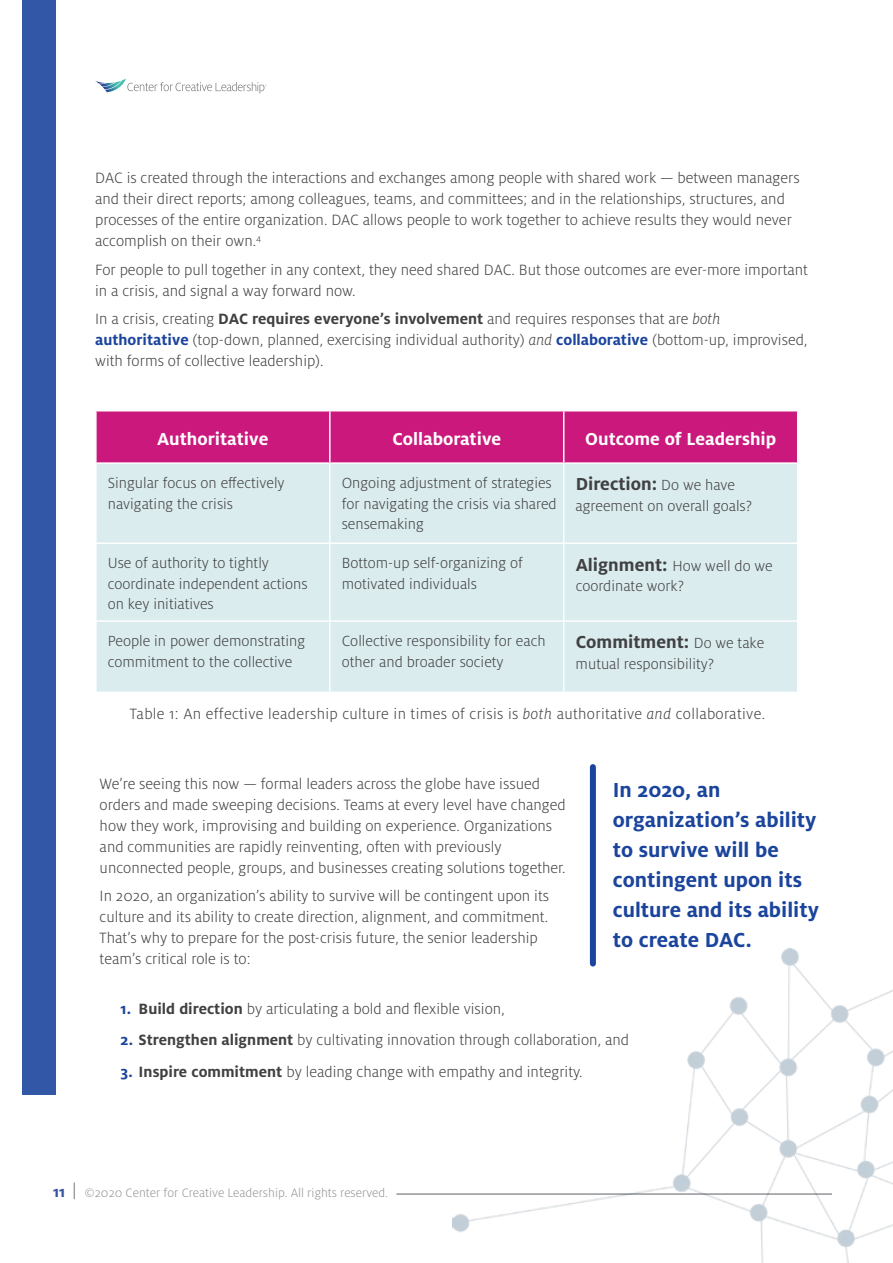
<style>
.page{position:relative;width:893px;height:1263px;background:#fff}
.page>*{position:absolute;margin:0;border:0;box-sizing:border-box;transform-origin:0 0}
.t1{font:700 22.5px/30px "Milo Pro";color:#1b449c}
.t2{font:700 19.2px "Milo Pro";color:#fff}
.t3{font:700 19.2px "Milo Pro";color:#414042}
.t4{font:300 16.5px/21px "Milo Pro";color:#414042}
.t5{font:300 16.5px "Milo Pro";letter-spacing:.02em;color:#414042}
.t6{font:300 16.2px/20.7px "Milo Pro";color:#414042}
.t7{font:300 13.5px "Milo Pro";color:#939598}
.s1{font-weight:700}
.s2{font-style:italic}
.s3{font-weight:700;color:#1b449c}
.s4{font-weight:300;font-size:16.2px}
.s5{font-weight:700;font-size:19.2px}
.s6{font-weight:700;font-size:16.5px;color:#3551a3}
.s7{font-size:16.5px;color:#414042}
</style>
<div class="page">
<hr style="left:396px;top:1193px;width:436px;height:2px;background:#939598">
<svg style="left:95px;top:79px;width:172px;height:15px"></svg>
<img style="left:452px;top:948px;width:441px;height:315px">
<div style="left:22px;top:0;width:34px;height:1094px;background:#3257a6"></div>
<div style="left:97px;top:411px;width:700px;height:51px;background:#ca187c"></div>
<div style="left:97px;top:464px;width:700px;height:228px;background:#daecee"></div>
<hr style="left:329px;top:411px;width:2px;height:51px;background:#fff">
<hr style="left:563px;top:411px;width:1px;height:51px;background:#fff">
<hr style="left:329px;top:464px;width:2px;height:78px;background:#fff">
<hr style="left:563px;top:464px;width:1px;height:78px;background:#fff">
<hr style="left:95px;top:542px;width:235px;height:2px;background:#fff">
<hr style="left:330px;top:542px;width:234px;height:2px;background:#fff">
<hr style="left:329px;top:544px;width:2px;height:76px;background:#fff">
<hr style="left:564px;top:542px;width:234px;height:2px;background:#fff">
<hr style="left:563px;top:544px;width:1px;height:76px;background:#fff">
<hr style="left:95px;top:620px;width:235px;height:2px;background:#fff">
<hr style="left:330px;top:620px;width:234px;height:2px;background:#fff">
<hr style="left:329px;top:622px;width:2px;height:70px;background:#fff">
<hr style="left:564px;top:620px;width:234px;height:2px;background:#fff">
<hr style="left:563px;top:622px;width:1px;height:70px;background:#fff">
<div style="left:590px;top:767px;width:6px;height:196px;background:#1b449c"></div>
<p class="t4" style="left:95px;top:168px;width:706px">DAC is created through the interactions and exchanges among people with shared work — between managers and their direct reports; among colleagues, teams, and committees; and in the relationships, structures, and processes of the entire organization. DAC allows people to work together to achieve results they would never accomplish on their own.<sup>4</sup></p>
<p class="t4" style="left:95px;top:259px;width:714px">For people to pull together in any context, they need shared DAC. But those outcomes are ever-more important in a crisis, and signal a way forward now.</p>
<p class="t4" style="left:95px;top:309px;width:714px">In a crisis, creating <span class="s1">DAC requires everyone’s involvement</span> and requires responses that are <span class="s2">both </span><span class="s3">authoritative</span> (top-down, planned, exercising individual authority) <span class="s2">and</span> <span class="s3">collaborative</span> (bottom-up, improvised, with forms of collective leadership).</p>
<p class="t2" style="left:157px;top:428px;width:113px">Authoritative</p>
<p class="t2" style="left:392px;top:428px;width:110px">Collaborative</p>
<p class="t2" style="left:585px;top:428px;width:192px">Outcome of Leadership</p>
<p class="t6" style="left:108px;top:473px;width:178px">Singular focus on effectively navigating the crisis</p>
<p class="t6" style="left:342px;top:473px;width:217px">Ongoing adjustment of strategies for navigating the crisis via shared sensemaking</p>
<p class="t3" style="left:576px;top:473px;width:161px">Direction: <span class="s4">Do we have</span></p>
<p class="t6" style="left:576px;top:496px;width:178px">agreement on overall goals?</p>
<p class="t6" style="left:108px;top:553px;width:201px">Use of authority to tightly coordinate independent actions on key initiatives</p>
<p class="t6" style="left:342px;top:553px;width:183px">Bottom-up self-organizing of motivated individuals</p>
<p class="t6" style="left:576px;top:555px;width:199px"><span class="s5">Alignment:</span> How well do we coordinate work?</p>
<p class="t6" style="left:108px;top:631px;width:199px">People in power demonstrating commitment to the collective</p>
<p class="t6" style="left:342px;top:631px;width:205px">Collective responsibility for each other and broader society</p>
<p class="t3" style="left:576px;top:631px;width:190px">Commitment: <span class="s4">Do we take</span></p>
<p class="t6" style="left:576px;top:654px;width:140px">mutual responsibility?</p>
<p class="t5" style="left:130px;top:704px;width:637px">Table 1: An effective leadership culture in times of crisis is <span class="s2">both</span> authoritative <span class="s2">and</span> collaborative.</p>
<p class="t4" style="left:100px;top:773px;width:468px">We’re seeing this now — formal leaders across the globe have issued orders and made sweeping decisions. Teams at every level have changed how they work, improvising and building on experience. Organizations and communities are rapidly reinventing, often with previously unconnected people, groups, and businesses creating solutions together.</p>
<p class="t4" style="left:100px;top:885px;width:451px">In 2020, an organization’s ability to survive will be contingent upon its culture and its ability to create direction, alignment, and commitment.<br>That’s why to prepare for the post-crisis future, the senior leadership team’s critical role is to:</p>
<p class="t4" style="left:121px;top:998px;width:386px"><span class="s3">1.</span> <span class="s1">Build direction</span> by articulating a bold and flexible vision,</p>
<p class="t4" style="left:121px;top:1029px;width:510px"><span class="s3">2.</span> <span class="s1">Strengthen alignment</span> by cultivating innovation through collaboration, and</p>
<p class="t4" style="left:121px;top:1061px;width:464px"><span class="s3">3.</span> <span class="s1">Inspire commitment</span> by leading change with empathy and integrity.</p>
<h1 class="t1" style="left:613px;top:775px;width:208px">In 2020, an organization’s ability to survive will be contingent upon its culture and its ability to create DAC.</h1>
<p class="t7" style="left:53px;top:1185px;width:337px"><span class="s6">11</span> <span class="s7">|</span> ©2020 Center for Creative Leadership. All rights reserved.</p>
</div>
